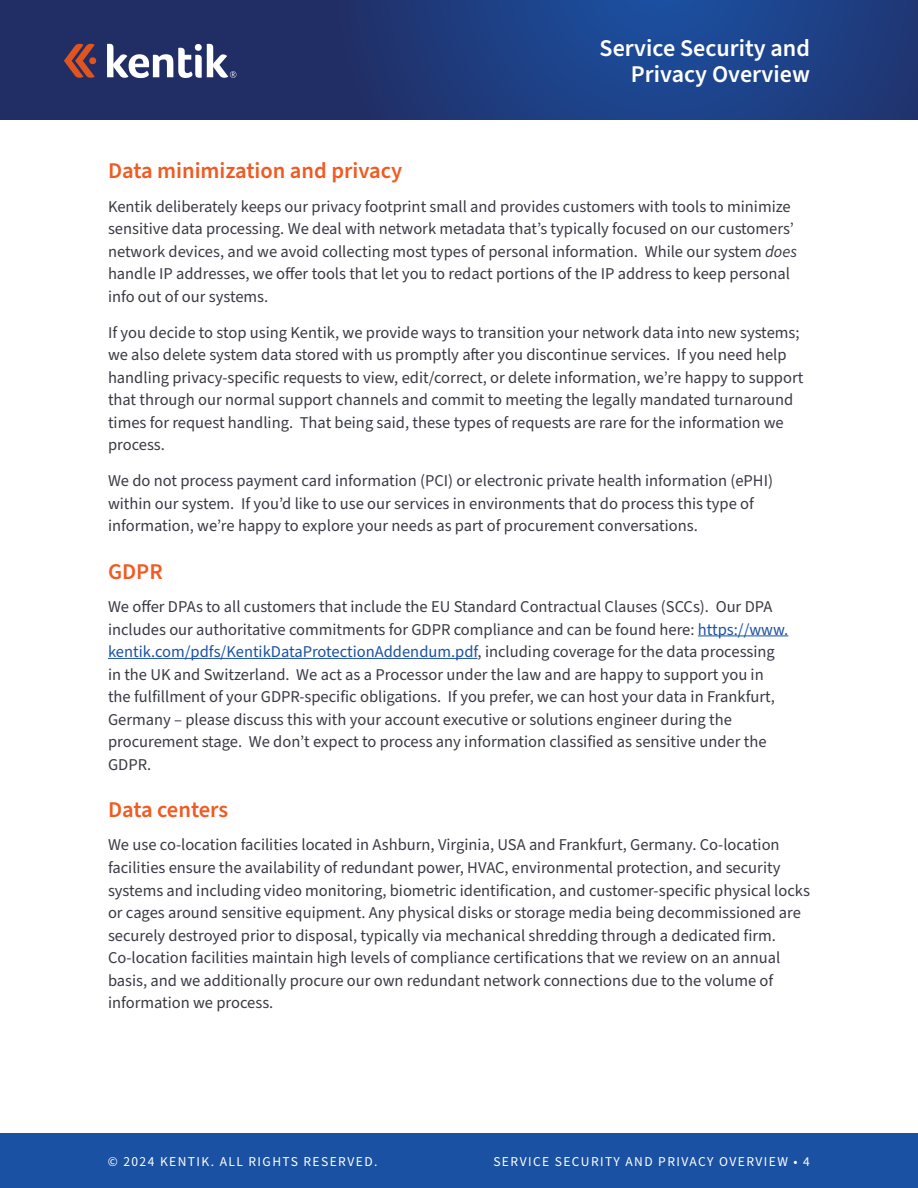
<style>
.page{position:relative;width:918px;height:1188px;background:#fff}
.page>*{position:absolute;margin:0;border:0;box-sizing:border-box;transform-origin:0 0}
.t1{font:600 24px/25.5px "Source Sans Pro";color:#fff;text-align:right}
.t2{font:600 22.5px "Source Sans Pro";color:#f15a22}
.t3{font:16.5px/22.5px "Source Sans Pro";color:#393a45}
.t4{font:13.5px "Source Sans Pro";letter-spacing:.105em;color:#fff}
.s1{font-style:italic}
.s2{color:#1b51a3}
</style>
<div class="page">
<svg style="left:0;top:0;width:918px;height:120px;background:#1f3979"></svg>
<div style="left:0;top:1134px;width:918px;height:54px;background:#1b51a3"></div>
<svg style="left:64px;top:44px;width:32px;height:34px"></svg>
<svg style="left:107px;top:44px;width:129px;height:34px"></svg>
<hr style="left:698px;top:636px;width:90px;height:1px;background:#1b51a3">
<hr style="left:108px;top:658px;width:370px;height:1px;background:#1b51a3">
<h1 class="t1" style="left:600px;top:36px;width:212px">Service Security and<br>Privacy Overview</h1>
<h2 class="t2" style="left:108px;top:156px;width:296px">Data minimization and privacy</h2>
<p class="t3" style="left:108px;top:196px;width:691px">Kentik deliberately keeps our privacy footprint small and provides customers with tools to minimize sensitive data processing. We deal with network metadata that’s typically focused on our customers’ network devices, and we avoid collecting most types of personal information. While our system <span class="s1">does </span>handle IP addresses, we offer tools that let you to redact portions of the IP address to keep personal info out of our systems.</p>
<p class="t3" style="left:108px;top:322px;width:697px">If you decide to stop using Kentik, we provide ways to transition your network data into new systems; we also delete system data stored with us promptly after you discontinue services. If you need help handling privacy-specific requests to view, edit/correct, or delete information, we’re happy to support that through our normal support channels and commit to meeting the legally mandated turnaround times for request handling. That being said, these types of requests are rare for the information we process.</p>
<p class="t3" style="left:108px;top:470px;width:667px">We do not process payment card information (PCI) or electronic private health information (ePHI) within our system. If you’d like to use our services in environments that do process this type of information, we’re happy to explore your needs as part of procurement conversations.</p>
<h2 class="t2" style="left:108px;top:556px;width:56px">GDPR</h2>
<p class="t3" style="left:108px;top:596px;width:682px">We offer DPAs to all customers that include the EU Standard Contractual Clauses (SCCs). Our DPA includes our authoritative commitments for GDPR compliance and can be found here: <span class="s2">https://www. kentik.com/pdfs/KentikDataProtectionAddendum.pdf</span>, including coverage for the data processing in the UK and Switzerland. We act as a Processor under the law and are happy to support you in the fulfillment of your GDPR-specific obligations. If you prefer, we can host your data in Frankfurt, Germany – please discuss this with your account executive or solutions engineer during the procurement stage. We don’t expect to process any information classified as sensitive under the GDPR.</p>
<h2 class="t2" style="left:108px;top:794px;width:122px">Data centers</h2>
<p class="t3" style="left:108px;top:834px;width:703px">We use co-location facilities located in Ashburn, Virginia, USA and Frankfurt, Germany. Co-location facilities ensure the availability of redundant power, HVAC, environmental protection, and security systems and including video monitoring, biometric identification, and customer-specific physical locks or cages around sensitive equipment. Any physical disks or storage media being decommissioned are securely destroyed prior to disposal, typically via mechanical shredding through a dedicated firm.<br>Co-location facilities maintain high levels of compliance certifications that we review on an annual basis, and we additionally procure our own redundant network connections due to the volume of information we process.</p>
<p class="t4" style="left:108px;top:1153px;width:271px">© 2024 KENTIK. ALL RIGHTS RESERVED.</p>
<p class="t4" style="left:493px;top:1153px;width:318px">SERVICE SECURITY AND PRIVACY OVERVIEW • 4</p>
</div>
